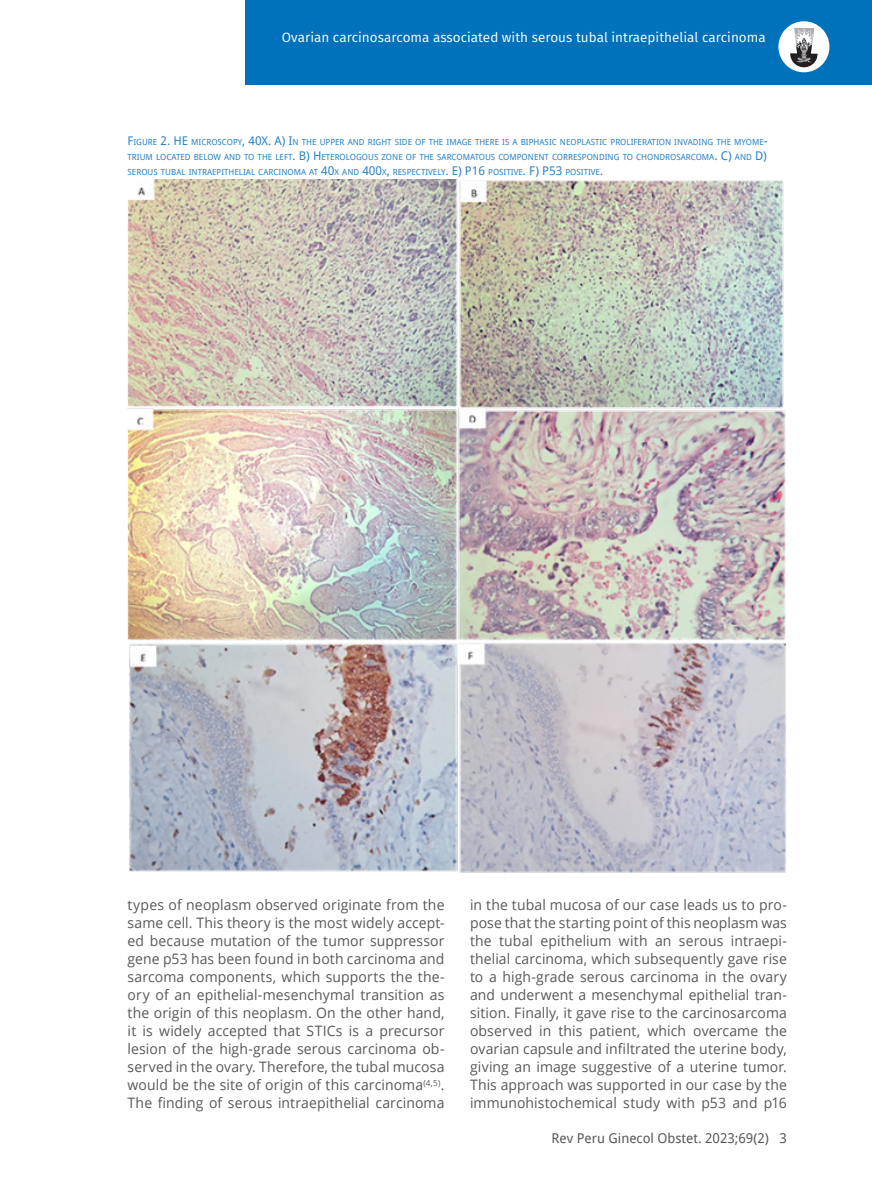
<style>
.page{position:relative;width:872px;height:1191px;background:#fff}
.page>*{position:absolute;margin:0;border:0;box-sizing:border-box;transform-origin:0 0}
.t1{font:14.4px/18px "Open Sans";letter-spacing:.01em;color:#57585a;text-align:justify}
.t2{font:13.5px "Fira Sans";color:#fff}
.t3{font:13.5px "Droid Sans";color:#57585a}
.Leyenda{font:8.4px/15px "Droid Sans";color:#2783c5;text-align:justify}
.s1{font-size:12px}
</style>
<div class="page">
<div style="left:246px;top:0;width:626px;height:85px;background:#0072bc"></div>
<div style="left:778px;top:21px;width:51px;height:51px;background:#fff;border-radius:50%"></div>
<svg style="left:790px;top:28px;width:28px;height:40px"></svg>
<img style="left:128px;top:180px;width:658px;height:693px">
<p class="t2" style="left:282px;top:28px;width:485px">Ovarian carcinosarcoma associated with serous tubal intraepithelial carcinoma</p>
<p class="Leyenda" style="left:128px;top:135px;width:641px"><span class="s1">F</span>IGURE <span class="s1">2. HE</span> MICROSCOPY<span class="s1">, 40X. A) I</span>N THE UPPER AND RIGHT SIDE OF THE IMAGE THERE IS A BIPHASIC NEOPLASTIC PROLIFERATION INVADING THE MYOME<span class="s1">-</span>TRIUM LOCATED BELOW AND TO THE LEFT<span class="s1">. B) H</span> ETEROLOGOUS ZONE OF THE SARCOMATOUS COMPONENT CORRESPONDING TO CHONDROSARCOMA<span class="s1">. C)</span> AND <span class="s1">D)<br></span>SEROUS TUBAL INTRAEPITHELIAL CARCINOMA AT <span class="s1">40</span>X AND <span class="s1">400</span>X<span class="s1">,</span> RESPECTIVELY<span class="s1">. E) P16</span> POSITIVE<span class="s1">. F) P53</span> POSITIVE<span class="s1">.</span></p>
<p class="t1" style="left:128px;top:895px;width:318px">types of neoplasm observed originate from the same cell. This theory is the most widely accept&shy;ed because mutation of the tumor suppressor gene p53 has been found in both carcinoma and sarcoma components, which supports the the&shy;ory of an epithelial-mesenchymal transition as the origin of this neoplasm. On the other hand, it is widely accepted that STICs is a precursor lesion of the high-grade serous carcinoma ob&shy;served in the ovary. Therefore, the tubal mucosa would be the site of origin of this carcinoma<sup>(4,5)</sup>.<br>The finding of serous intraepi-thelial carcinoma</p>
<p class="t1" style="left:470px;top:895px;width:318px">in the tubal mucosa of our case leads us to pro&shy;pose that the starting point of this neoplasm was the tubal epithelium with an serous intraepi&shy;thelial carcinoma, which subsequently gave rise to a high-grade serous carcinoma in the ovary and underwent a mesenchymal epithelial tran&shy;sition. Finally, it gave rise to the carcinosarcoma observed in this patient, which overcame the ovarian capsule and infiltrated the uterine body, giving an image suggestive of a uterine tumor.<br>This approach was supported in our case by the immunohistochemical study with p53 and p16</p>
<p class="t3" style="left:551px;top:1128px;width:237px">Rev Peru Ginecol Obstet. 2023;69(2) 3</p>
</div>
